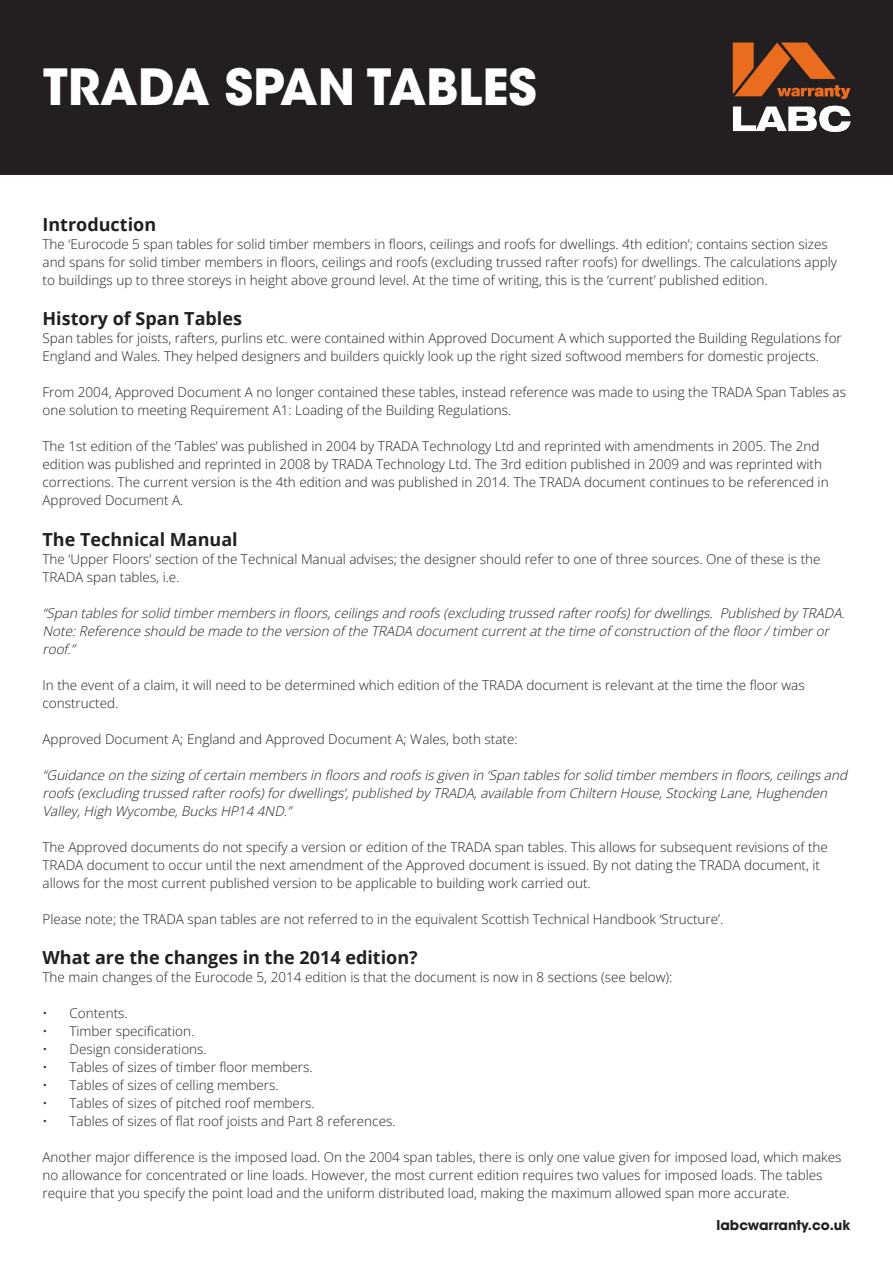
<style>
.page{position:relative;width:893px;height:1263px;background:#fff}
.page>*{position:absolute;margin:0;border:0;box-sizing:border-box;transform-origin:0 0}
.t1{font:700 49.5px "ITC Avant Garde Std";color:#fff}
.Heading{font:700 18px "Open Sans";color:#231f20}
.Main_Body_Text{font:300 13.5px/18px "Open Sans";color:#231f20}
.Main_Body_Text-2{font:italic 300 13.5px/18px "Open Sans";color:#231f20}
.t2{font:700 13.5px "ITC Avant Garde Pro";color:#231f20}
</style>
<div class="page">
<div style="left:0;top:0;width:893px;height:174px;background:#231f20"></div>
<svg style="left:733px;top:106px;width:117px;height:26px"></svg>
<svg style="left:733px;top:43px;width:117px;height:56px"></svg>
<h1 class="t1" style="left:43px;top:55px;width:495px">TRADA SPAN TABLES</h1>
<p class="Heading" style="left:43px;top:211px;width:115px">Introduction</p>
<p class="Main_Body_Text" style="left:43px;top:234px;width:796px">The ‘Eurocode 5 span tables for solid timber members in floors, ceilings and roofs for dwellings. 4th edition’; contains section sizes and spans for solid timber members in floors, ceilings and roofs (excluding trussed rafter roofs) for dwellings. The calculations apply to buildings up to three storeys in height above ground level. At the time of writing, this is the ‘current’ published edition.</p>
<p class="Heading" style="left:43px;top:306px;width:201px">History of Span Tables</p>
<p class="Main_Body_Text" style="left:43px;top:329px;width:801px">Span tables for joists, rafters, purlins etc. were contained within Approved Document A which supported the Building Regulations for<br>England and Wales. They helped designers and builders quickly look up the right sized softwood members for domestic projects.</p>
<p class="Main_Body_Text" style="left:43px;top:383px;width:805px">From 2004, Approved Document A no longer contained these tables, instead reference was made to using the TRADA Span Tables as one solution to meeting Requirement A1: Loading of the Building Regulations.</p>
<p class="Main_Body_Text" style="left:43px;top:437px;width:788px">The 1st edition of the ‘Tables’ was published in 2004 by TRADA Technology Ltd and reprinted with amendments in 2005. The 2nd edition was published and reprinted in 2008 by TRADA Technology Ltd. The 3rd edition published in 2009 and was reprinted with corrections. The current version is the 4th edition and was published in 2014. The TRADA document continues to be referenced in Approved Document A.</p>
<p class="Heading" style="left:43px;top:526px;width:197px">The Technical Manual</p>
<p class="Main_Body_Text" style="left:43px;top:549px;width:780px">The ‘Upper Floors’ section of the Technical Manual advises; the designer should refer to one of three sources. One of these is the<br>TRADA span tables, i.e.</p>
<p class="Main_Body_Text-2" style="left:43px;top:603px;width:807px">“Span tablesforsolid timbermembersin floors,ceilingsand roofs(excludingtrussed rafterroofs)fordwellings. Published by TRADA.<br>Note:Reference should be made to the version of the TRADA documentcurrentatthe time of construction of the floor/timberor roof.”</p>
<p class="Main_Body_Text" style="left:43px;top:675px;width:764px">In the event of a claim, it will need to be determined which edition of the TRADA document is relevant at the time the floor was constructed.</p>
<p class="Main_Body_Text" style="left:43px;top:729px;width:477px">Approved Document A; England and Approved Document A; Wales, both state:</p>
<p class="Main_Body_Text-2" style="left:43px;top:765px;width:810px">“Guidance on the sizingof certain membersin floorsand roofsisgiven in ‘Span tablesforsolid timbermembersin floors,ceilingsand roofs(excludingtrussed rafterroofs)fordwellings’,published by TRADA,available from Chiltern House,StockingLane,Hughenden<br>Valley,High Wycombe,BucksHP14 4ND.”</p>
<p class="Main_Body_Text" style="left:43px;top:837px;width:787px">The Approved documents do not specify a version or edition of the TRADA span tables. This allows for subsequent revisions of the<br>TRADA document to occur until the next amendment of the Approved document is issued. By not dating the TRADA document, it allows for the most current published version to be applicable to building work carried out.</p>
<p class="Main_Body_Text" style="left:43px;top:909px;width:682px">Please note; the TRADA span tables are not referred to in the equivalent Scottish Technical Handbook ‘Structure’.</p>
<p class="Heading" style="left:43px;top:945px;width:377px">What are the changes in the 2014 edition?</p>
<p class="Main_Body_Text" style="left:43px;top:968px;width:631px">The main changes of the Eurocode 5, 2014 edition is that the document is now in 8 sections (see below):</p>
<p class="Main_Body_Text" style="left:43px;top:1004px;width:87px">• Contents.</p>
<p class="Main_Body_Text" style="left:43px;top:1022px;width:153px">• Timber specification.</p>
<p class="Main_Body_Text" style="left:43px;top:1040px;width:166px">• Design considerations.</p>
<p class="Main_Body_Text" style="left:43px;top:1058px;width:272px">• Tables of sizes of timber floor members.</p>
<p class="Main_Body_Text" style="left:43px;top:1076px;width:238px">• Tables of sizes of celling members.</p>
<p class="Main_Body_Text" style="left:43px;top:1094px;width:274px">• Tables of sizes of pitched roof members.</p>
<p class="Main_Body_Text" style="left:43px;top:1112px;width:355px">• Tables of sizes of flat roof joists and Part 8 references.</p>
<p class="Main_Body_Text" style="left:43px;top:1148px;width:800px">Another major difference is the imposed load. On the 2004 span tables, there is only one value given for imposed load, which makes no allowance for concentrated or line loads. However, the most current edition requires two values for imposed loads. The tables require that you specify the point load and the uniform distributed load, making the maximum allowed span more accurate.</p>
<p class="t2" style="left:716px;top:1216px;width:135px">labcwarranty.co.uk</p>
</div>
